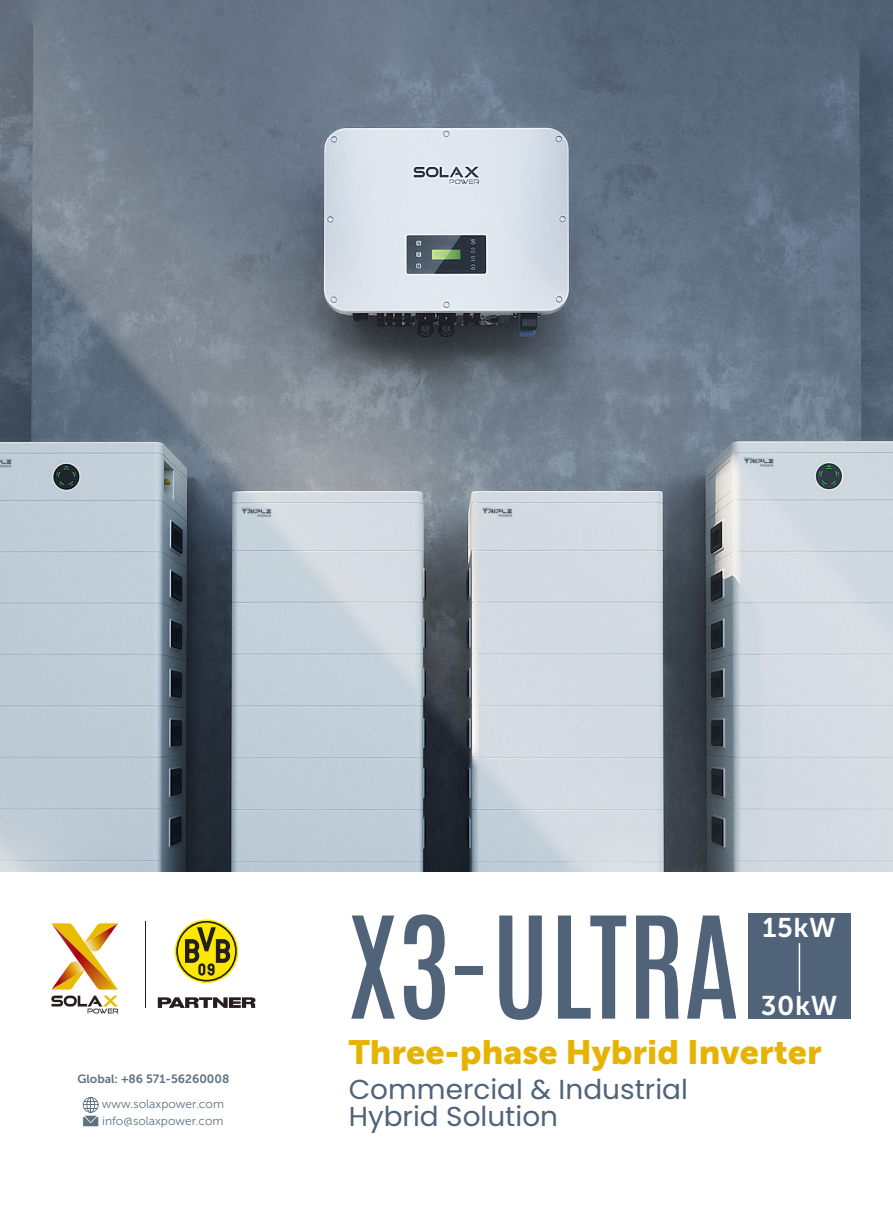
<style>
.page{position:relative;width:893px;height:1212px;background:#fff}
.page>*{position:absolute;margin:0;border:0;box-sizing:border-box;transform-origin:0 0}
.t1{font:500 120px "Antonio";color:#506378}
.t2{font:33.45px "Museo Sans 900";color:#e6b300}
.t3{font:27.45px/26.8px "Poppins";color:#506378}
.t4{font:27px "Museo Sans 700";letter-spacing:.02em;color:#fff}
.t5{font:12px "Museo Sans 300";color:#5f7281}
.t6{font:12px "Museo Sans 700";color:#5f7281}
</style>
<div class="page">
<img style="left:0;top:0;width:893px;height:872px">
<svg style="left:83px;top:1097px;width:16px;height:29px"></svg>
<div style="left:748px;top:913px;width:102px;height:106px;background:#506378"></div>
<hr style="left:799px;top:943px;width:1px;height:49px;background:#fff">
<hr style="left:145px;top:921px;width:1px;height:87px;background:#251e1c">
<svg style="left:51px;top:923px;width:67px;height:66px"></svg>
<svg style="left:51px;top:995px;width:68px;height:18px"></svg>
<svg style="left:158px;top:997px;width:97px;height:11px"></svg>
<svg style="left:175px;top:919px;width:63px;height:64px"></svg>
<svg style="left:176px;top:921px;width:61px;height:60px;background:#b9ac30"></svg>
<p class="t6" style="left:77px;top:1072px;width:153px">Global: +86 571-56260008</p>
<p class="t5" style="left:102px;top:1114px;width:123px">info@solaxpower.com</p>
<p class="t5" style="left:102px;top:1097px;width:124px">www.solaxpower.com</p>
<h1 class="t1" style="left:349px;top:882px;width:392px">X3-ULTRA</h1>
<h2 class="t2" style="left:349px;top:1033px;width:475px">Three-phase Hybrid Inverter</h2>
<h3 class="t3" style="left:349px;top:1076px;width:341px">Commercial &amp; Industrial<br>Hybrid Solution</h3>
<h3 class="t4" style="left:763px;top:913px;width:75px">15kW</h3>
<h3 class="t4" style="left:761px;top:991px;width:78px">30kW</h3>
</div>
